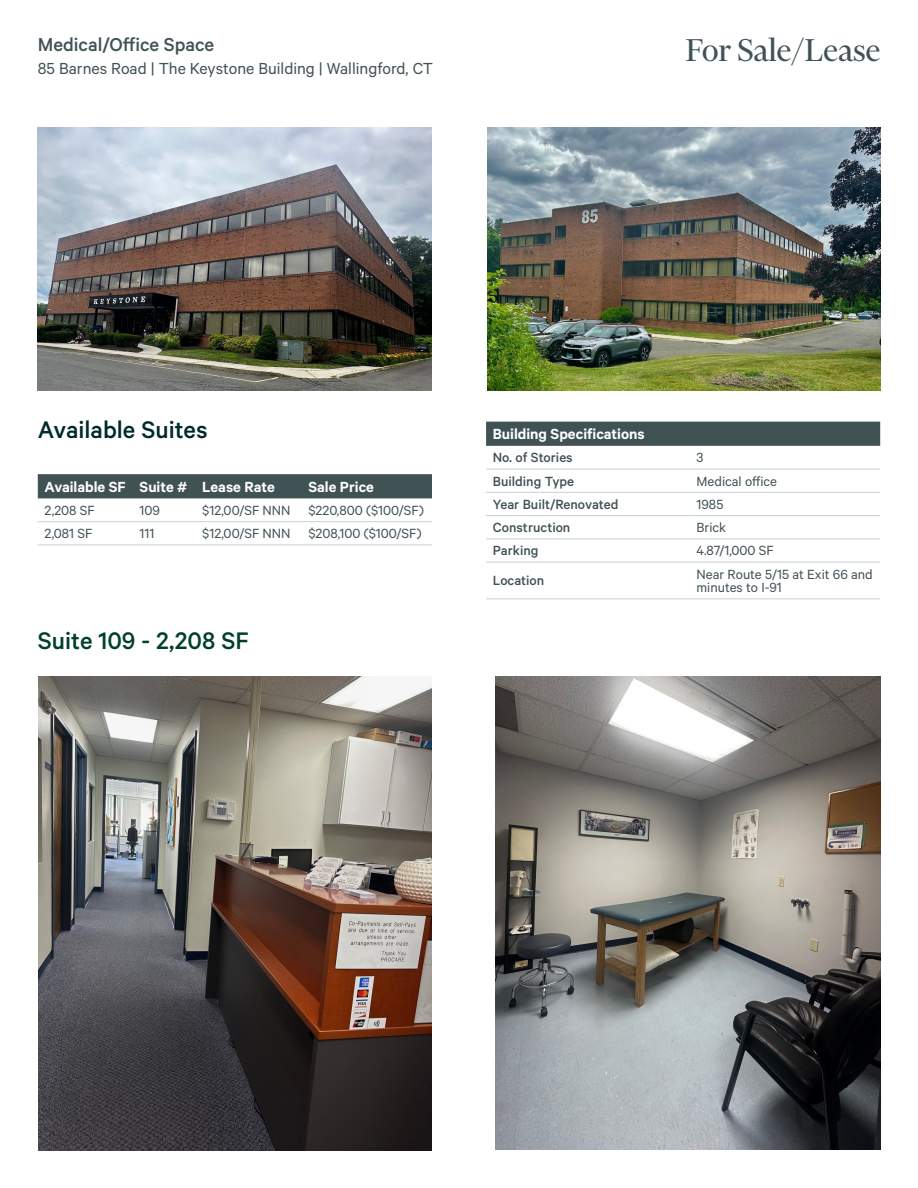
<style>
.page{position:relative;width:918px;height:1188px;background:#fff}
.page>*{position:absolute;margin:0;border:0;box-sizing:border-box;transform-origin:0 0}
.t1{font:36px "Financier Display";color:#415255}
.Contact_Us{font:500 27px "Calibre";color:#003f2d}
.Contact_Us-2{font:500 27px "Calibre";color:#012a2d}
.t2{font:500 21px "Calibre";color:#415255}
.t3{font:18px "Calibre";color:#415255}
.Table_Header_Bold{font:600 16.5px "Calibre";color:#fff}
.Table_Content{font:15px/13.5px "Calibre";color:#415255}
.Table_Content_Bold{font:500 15px "Calibre";color:#415255}
</style>
<div class="page">
<img style="left:38px;top:127px;width:394px;height:264px">
<img style="left:487px;top:127px;width:393px;height:264px">
<img style="left:38px;top:676px;width:394px;height:474px">
<img style="left:496px;top:676px;width:384px;height:473px">
<div style="left:38px;top:474px;width:394px;height:24px;background:#415255"></div>
<hr style="left:38px;top:521px;width:95px;height:1px;background:#cad0d2">
<hr style="left:133px;top:521px;width:62px;height:1px;background:#cad0d2">
<hr style="left:195px;top:521px;width:107px;height:1px;background:#cad0d2">
<hr style="left:302px;top:521px;width:130px;height:1px;background:#cad0d2">
<hr style="left:38px;top:544px;width:95px;height:1px;background:#cad0d2">
<hr style="left:133px;top:544px;width:62px;height:1px;background:#cad0d2">
<hr style="left:195px;top:544px;width:107px;height:1px;background:#cad0d2">
<hr style="left:302px;top:544px;width:130px;height:1px;background:#cad0d2">
<div style="left:486px;top:422px;width:394px;height:24px;background:#415255"></div>
<hr style="left:486px;top:469px;width:204px;height:1px;background:#cad0d2">
<hr style="left:690px;top:469px;width:190px;height:1px;background:#cad0d2">
<hr style="left:486px;top:492px;width:204px;height:1px;background:#cad0d2">
<hr style="left:690px;top:492px;width:190px;height:1px;background:#cad0d2">
<hr style="left:486px;top:515px;width:204px;height:1px;background:#cad0d2">
<hr style="left:690px;top:515px;width:190px;height:1px;background:#cad0d2">
<hr style="left:486px;top:538px;width:204px;height:1px;background:#cad0d2">
<hr style="left:690px;top:538px;width:190px;height:1px;background:#cad0d2">
<hr style="left:486px;top:562px;width:204px;height:1px;background:#cad0d2">
<hr style="left:690px;top:562px;width:190px;height:1px;background:#cad0d2">
<hr style="left:486px;top:598px;width:204px;height:1px;background:#cad0d2">
<hr style="left:690px;top:598px;width:190px;height:1px;background:#cad0d2">
<p class="t2" style="left:38px;top:33px;width:178px">Medical/Office Space</p>
<p class="t3" style="left:38px;top:58px;width:397px">85 Barnes Road | The Keystone Building | Wallingford, CT</p>
<p class="t1" style="left:686px;top:32px;width:196px">For Sale/Lease</p>
<p class="Contact_Us-2" style="left:38px;top:413px;width:171px">Available Suites</p>
<p class="Table_Header_Bold" style="left:45px;top:477px;width:83px">Available SF</p>
<p class="Table_Header_Bold" style="left:140px;top:477px;width:49px">Suite #</p>
<p class="Table_Header_Bold" style="left:202px;top:477px;width:74px">Lease Rate</p>
<p class="Table_Header_Bold" style="left:308px;top:477px;width:67px">Sale Price</p>
<p class="Table_Content" style="left:45px;top:503px;width:52px">2,208 SF</p>
<p class="Table_Content" style="left:140px;top:503px;width:22px">109</p>
<p class="Table_Content" style="left:202px;top:503px;width:90px">$12,00/SF NNN</p>
<p class="Table_Content" style="left:308px;top:503px;width:117px">$220,800 ($100/SF)</p>
<p class="Table_Content" style="left:45px;top:526px;width:49px">2,081 SF</p>
<p class="Table_Content" style="left:140px;top:526px;width:16px">111</p>
<p class="Table_Content" style="left:202px;top:526px;width:90px">$12,00/SF NNN</p>
<p class="Table_Content" style="left:308px;top:526px;width:115px">$208,100 ($100/SF)</p>
<p class="Contact_Us" style="left:38px;top:625px;width:212px">Suite 109 - 2,208 SF</p>
<p class="Table_Header_Bold" style="left:493px;top:424px;width:153px">Building Specifications</p>
<p class="Table_Content_Bold" style="left:493px;top:449px;width:81px">No. of Stories</p>
<p class="Table_Content" style="left:697px;top:450px;width:8px">3</p>
<p class="Table_Content_Bold" style="left:493px;top:472px;width:83px">Building Type</p>
<p class="Table_Content" style="left:697px;top:474px;width:82px">Medical office</p>
<p class="Table_Content_Bold" style="left:493px;top:495px;width:127px">Year Built/Renovated</p>
<p class="Table_Content" style="left:697px;top:497px;width:28px">1985</p>
<p class="Table_Content_Bold" style="left:493px;top:519px;width:79px">Construction</p>
<p class="Table_Content" style="left:697px;top:520px;width:31px">Brick</p>
<p class="Table_Content_Bold" style="left:493px;top:542px;width:47px">Parking</p>
<p class="Table_Content" style="left:697px;top:543px;width:79px">4.87/1,000 SF</p>
<p class="Table_Content_Bold" style="left:493px;top:572px;width:53px">Location</p>
<p class="Table_Content" style="left:697px;top:567px;width:178px">Near Route 5/15 at Exit 66 and minutes to I-91</p>
</div>
